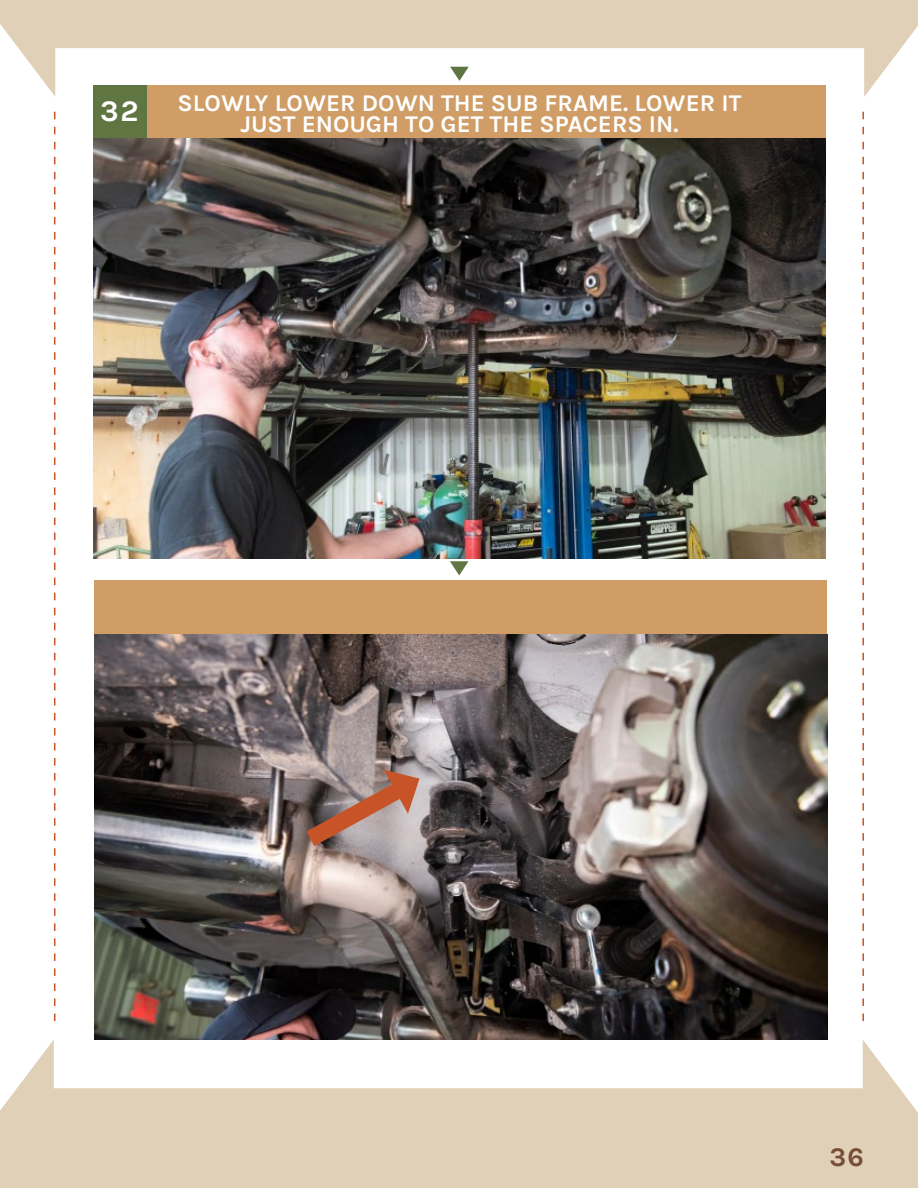
<style>
.page{position:relative;width:918px;height:1188px;background:#fff}
.page>*{position:absolute;margin:0;border:0;box-sizing:border-box;transform-origin:0 0}
.t1{font:700 30px "Karla";color:#fff}
.t2{font:700 27px "Karla";color:#764e35}
.t3{font:700 24px/21px "Karla";color:#fff;text-align:center}
</style>
<div class="page">
<svg style="left:0;top:1039px;width:918px;height:149px;fill:#e1d0b8"></svg>
<svg style="left:54px;top:112px;width:1px;height:909px"></svg>
<svg style="left:862px;top:112px;width:2px;height:909px"></svg>
<svg style="left:0;top:0;width:918px;height:97px;fill:#e1d0b8"></svg>
<div style="left:94px;top:85px;width:732px;height:53px;background:#cf9d65"></div>
<svg style="left:450px;top:561px;width:19px;height:14px"></svg>
<svg style="left:450px;top:67px;width:19px;height:14px"></svg>
<div style="left:94px;top:580px;width:733px;height:54px;background:#cf9d65"></div>
<div style="left:94px;top:85px;width:53px;height:53px;background:#5f7643"></div>
<img style="left:94px;top:138px;width:732px;height:420px">
<img style="left:94px;top:634px;width:733px;height:406px">
<svg style="left:288px;top:764px;width:139px;height:97px"></svg>
<p class="t1" style="left:100px;top:94px;width:40px">32</p>
<p class="t3" style="left:177px;top:92px;width:565px">SLOWLY LOWER DOWN THE SUB FRAME. LOWER IT<br>JUST ENOUGH TO GET THE SPACERS IN.</p>
<p class="t2" style="left:829px;top:1141px;width:36px">36</p>
</div>
